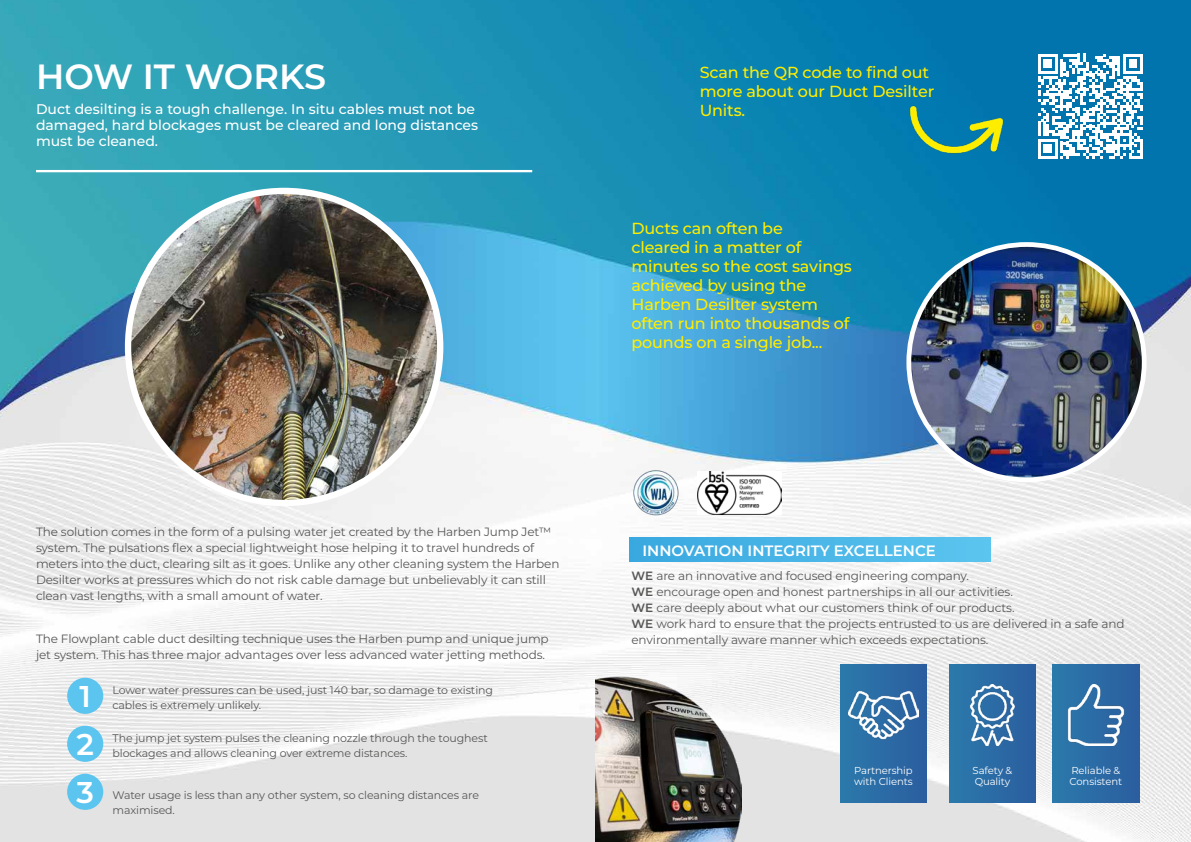
<style>
.page{position:relative;width:1191px;height:842px;background:#fff}
.page>*{position:absolute;margin:0;border:0;box-sizing:border-box;transform-origin:0 0}
.t1{font:600 35px "Montserrat";color:#fff}
.t2{font:600 30px "Montserrat";color:#fff}
.t3{font:500 16px/19px "Montserrat";letter-spacing:-.01em;color:#ffed00}
.t4{font:600 15px "Montserrat";color:#fff}
.t5{font:500 14px/16px "Montserrat";color:#fff}
.t6{font:12px/16px "Montserrat";letter-spacing:-.01em;color:#575756}
.t7{font:11px/15px "Montserrat";letter-spacing:-.01em;color:#575756}
.t8{font:10.1px/11.5px "Montserrat";letter-spacing:-.01em;color:#fff}
.s1{font-weight:600}
</style>
<div class="page">
<img style="left:0;top:0;width:1191px;height:842px">
<hr style="left:36px;top:170px;width:496px;height:2px;background:#fff">
<img style="left:128px;top:191px;width:312px;height:312px;border-radius:156px">
<img style="left:898px;top:72px;width:116px;height:116px">
<div style="left:67px;top:678px;width:36px;height:36px;background:#5cc5ef;border-radius:50%"></div>
<div style="left:67px;top:726px;width:36px;height:36px;background:#5cc5ef;border-radius:50%"></div>
<div style="left:67px;top:774px;width:36px;height:36px;background:#5cc5ef;border-radius:50%"></div>
<img style="left:908px;top:244px;width:236px;height:236px;border-radius:118px">
<div style="left:906px;top:242px;width:240px;height:240px;border:5px solid #fff;border-radius:50%"></div>
<div style="left:840px;top:665px;width:87px;height:137px;background:linear-gradient(to right,#2b79ab,#2c5e9f)"></div>
<img style="left:848px;top:684px;width:70px;height:61px">
<div style="left:949px;top:665px;width:87px;height:137px;background:linear-gradient(to right,#2b79ab,#2b5e9f)"></div>
<img style="left:957px;top:684px;width:70px;height:61px">
<div style="left:1052px;top:665px;width:87px;height:137px;background:linear-gradient(to right,#2c7aac,#2e60a0)"></div>
<img style="left:1061px;top:684px;width:69px;height:61px">
<img style="left:595px;top:676px;width:146px;height:166px">
<img style="left:631px;top:470px;width:47px;height:47px">
<img style="left:697px;top:472px;width:84px;height:43px">
<svg style="left:1037px;top:54px;width:105px;height:105px"></svg>
<hr style="left:1140px;top:139px;width:2px;height:20px;background:#fff">
<div style="left:629px;top:538px;width:361px;height:23px;background:linear-gradient(to right,#38a8e0,#5cc5ef)"></div>
<h1 class="t1" style="left:36px;top:52px;width:291px">HOW IT WORKS</h1>
<p class="t5" style="left:36px;top:101px;width:444px">Duct desilting is a tough challenge. In situ cables must not be damaged, hard blockages must be cleared and long distances must be cleaned.</p>
<p class="t6" style="left:36px;top:523px;width:525px">The solution comes in the form of a pulsing water jet created by the Harben Jump Jet™ system. The pulsations flex a special lightweight hose helping it to travel hundreds of meters into the duct, clearing silt as it goes. Unlike any other cleaning system the Harben Desilter works at pressures which do not risk cable damage but unbelievably it can still clean vast lengths, with a small amount of water.</p>
<p class="t6" style="left:36px;top:631px;width:514px">The Flowplant cable duct desilting technique uses the Harben pump and unique jump jet system. This has three major advantages over less advanced water jetting methods.</p>
<h2 class="t2" style="left:79px;top:675px;width:13px">1</h2>
<p class="t7" style="left:112px;top:682px;width:382px">Lower water pressures can be used, just 140 bar, so damage to existing cables is extremely unlikely.</p>
<h2 class="t2" style="left:76px;top:723px;width:19px">2</h2>
<p class="t7" style="left:112px;top:730px;width:377px">The jump jet system pulses the cleaning nozzle through the toughest blockages and allows cleaning over extreme distances.</p>
<h2 class="t2" style="left:76px;top:771px;width:19px">3</h2>
<p class="t7" style="left:112px;top:787px;width:368px">Water usage is less than any other system, so cleaning distances are maximised.</p>
<h3 class="t3" style="left:699px;top:62px;width:236px">Scan the QR code to find out more about our Duct Desilter<br>Units.</h3>
<h3 class="t3" style="left:631px;top:219px;width:222px">Ducts can often be<br>cleared in a matter of minutes so the cost savings achieved by using the<br>Harben Desilter system often run into thousands of pounds on a single job...</h3>
<p class="t4" style="left:642px;top:540px;width:295px">INNOVATION INTEGRITY EXCELLENCE</p>
<p class="t6" style="left:631px;top:567px;width:494px"><span class="s1">WE</span> are an innovative and focused engineering company.<br><span class="s1">WE</span> encourage open and honest partnerships in all our activities.<br><span class="s1">WE</span> care deeply about what our customers think of our products.<br><span class="s1">WE</span> work hard to ensure that the projects entrusted to us are delivered in a safe and environmentally aware manner which exceeds expectations.</p>
<p class="t8" style="left:854px;top:764px;width:60px">Partnership with Clients</p>
<p class="t8" style="left:972px;top:764px;width:41px">Safety &amp;<br>Quality</p>
<p class="t8" style="left:1069px;top:764px;width:54px">Reliable &amp;<br>Consistent</p>
</div>
